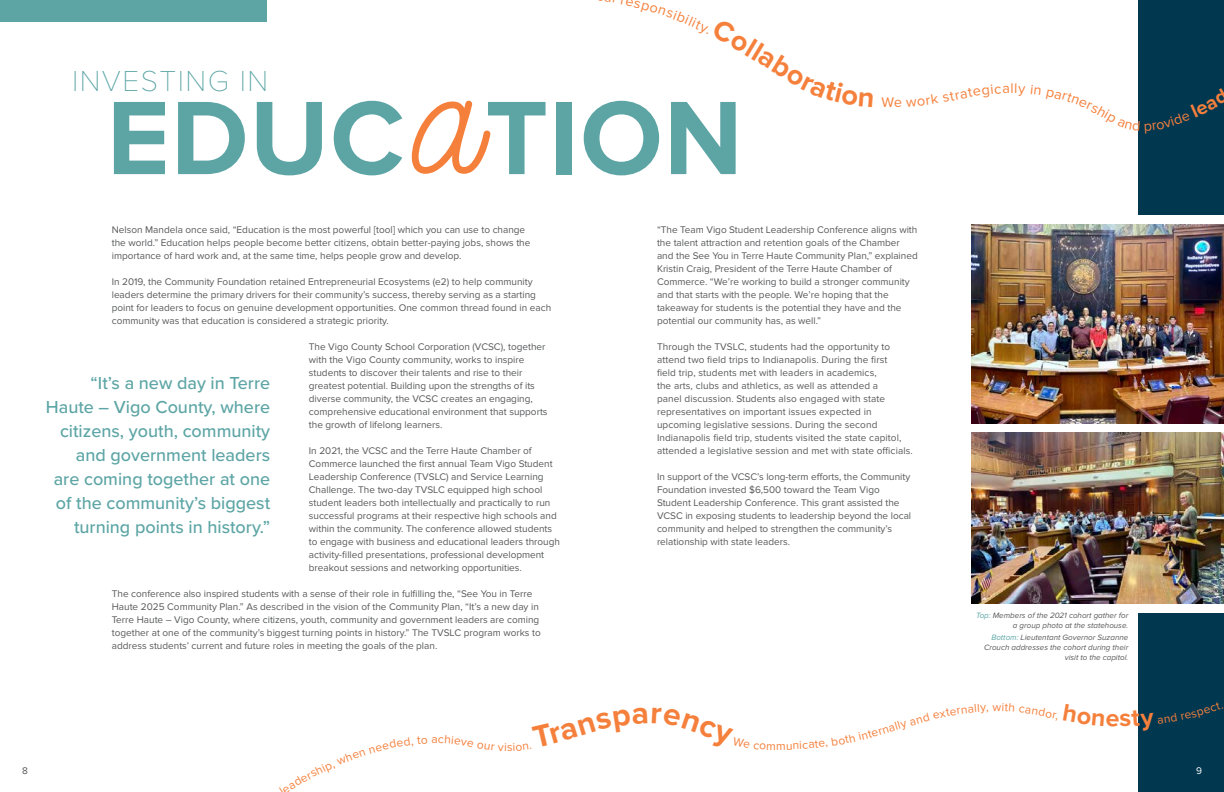
<style>
.page{position:relative;width:1224px;height:792px;background:#fff}
.page>*{position:absolute;margin:0;border:0;box-sizing:border-box;transform-origin:0 0}
.t1{font:139.4px "Love String";color:#f5803c}
.t2{font:700 108.2px "Proxima Nova";letter-spacing:.01em;color:#5da5a5}
.t3{font:100 30px "Proxima Nova T";letter-spacing:.05em;color:#5da5a5}
.t4{font:500 18px/24px "Proxima Nova";color:#5da5a5;text-align:right}
.t5{font:14.4px "Proxima Nova";color:#f5803c}
.t6{font:12px "Proxima Nova";color:#f5803c}
.t7{font:10px/13px "Proxima Nova";color:#58595b}
.t8{font:10px "Proxima Nova";color:#fff}
.t9{font:italic 8px/10px "Proxima Nova";color:#58595b;text-align:right}
.s1{color:#5da5a5}
</style>
<div class="page">
<div style="left:1139px;top:0;width:85px;height:792px;background:#023750"></div>
<div style="left:1139px;top:215px;width:85px;height:397px;background:#fff"></div>
<img style="left:971px;top:224px;width:253px;height:199px">
<div style="left:0;top:0;width:266px;height:22px;background:#5da5a5"></div>
<img style="left:971px;top:432px;width:253px;height:171px">
<svg style="left:1138px;top:83px;width:1px;height:50px"></svg>
<h3 class="t3" style="left:72px;top:69px;width:198px">INVESTING IN</h3>
<h1 class="t1" style="left:418px;top:38px;width:68px">a</h1>
<h2 class="t2" style="left:107px;top:91px;width:637px">EDUC TION</h2>
<h3 class="t5" style="left:881px;top:96px;width:14px">W</h3>
<p class="t7" style="left:112px;top:224px;width:420px">Nelson Mandela once said, “Education is the most powerful [tool] which you can use to change the world.” Education helps people become better citizens, obtain better-paying jobs, shows the importance of hard work and, at the same time, helps people grow and develop.</p>
<p class="t7" style="left:112px;top:276px;width:441px">In 2019, the Community Foundation retained Entrepreneurial Ecosystems (e2) to help community leaders determine the primary drivers for their community’s success, thereby serving as a starting point for leaders to focus on genuine development opportunities. One common thread found in each community was that education is considered a strategic priority.</p>
<p class="t7" style="left:309px;top:341px;width:240px">The Vigo County School Corporation (VCSC), together with the Vigo County community, works to inspire students to discover their talents and rise to their greatest potential. Building upon the strengths of its diverse community, the VCSC creates an engaging, comprehensive educational environment that supports the growth of lifelong learners.</p>
<p class="t7" style="left:309px;top:445px;width:253px">In 2021, the VCSC and the Terre Haute Chamber of Commerce launched the first annual Team Vigo Student Leadership Conference (TVSLC) and Service Learning Challenge. The two-day TVSLC equipped high school student leaders both intellectually and practically to run successful programs at their respective high schools and within the community. The conference allowed students to engage with business and educational leaders through activity-filled presentations, professional development breakout sessions and networking opportunities.</p>
<p class="t7" style="left:112px;top:588px;width:431px">The conference also inspired students with a sense of their role in fulfilling the, “See You in Terre Haute 2025 Community Plan.” As described in the vision of the Community Plan, “It’s a new day in Terre Haute – Vigo County, where citizens, youth, community and government leaders are coming together at one of the community’s biggest turning points in history.” The TVSLC program works to address students’ current and future roles in meeting the goals of the plan.</p>
<h3 class="t4" style="left:46px;top:372px;width:226px">“It’s a new day in Terre<br>Haute – Vigo County, where citizens, youth, community and government leaders are coming together at one of the community’s biggest turning points in history.”</h3>
<p class="t7" style="left:657px;top:224px;width:262px">“The Team Vigo Student Leadership Conference aligns with the talent attraction and retention goals of the Chamber and the See You in Terre Haute Community Plan,” explained Kristin Craig, President of the Terre Haute Chamber of Commerce. “We’re working to build a stronger community and that starts with the people. We’re hoping that the takeaway for students is the potential they have and the potential our community has, as well.”</p>
<p class="t7" style="left:657px;top:341px;width:257px">Through the TVSLC, students had the opportunity to attend two field trips to Indianapolis. During the first<br>field trip, students met with leaders in academics,<br>the arts, clubs and athletics, as well as attended a<br>panel discussion. Students also engaged with state representatives on important issues expected in upcoming legislative sessions. During the second Indianapolis field trip, students visited the state capitol, attended a legislative session and met with state officials.</p>
<p class="t7" style="left:657px;top:471px;width:256px">In support of the VCSC’s long-term efforts, the Community Foundation invested $6,500 toward the Team Vigo Student Leadership Conference. This grant assisted the VCSC in exposing students to leadership beyond the local community and helped to strengthen the community’s relationship with state leaders.</p>
<p class="t6" style="left:881px;top:725px;width:27px;rotate:-17deg">nally</p>
<h3 class="t5" style="left:942px;top:91px;width:27px;rotate:-11deg">stra</h3>
<h3 class="t5" style="left:1010px;top:82px;width:5px">l</h3>
<p class="t9" style="left:976px;top:611px;width:154px"><span class="s1">Top:</span> Members of the 2021 cohort gather for a group photo at the statehouse.</p>
<p class="t9" style="left:984px;top:633px;width:146px"><span class="s1">Bottom:</span> Lieutentant Governor Suzanne<br>Crouch addresses the cohort during their visit to the capitol.</p>
<p class="t7" style="left:22px;top:765px;width:7px">8</p>
<p class="t8" style="left:1196px;top:766px;width:7px">9</p>
</div>
